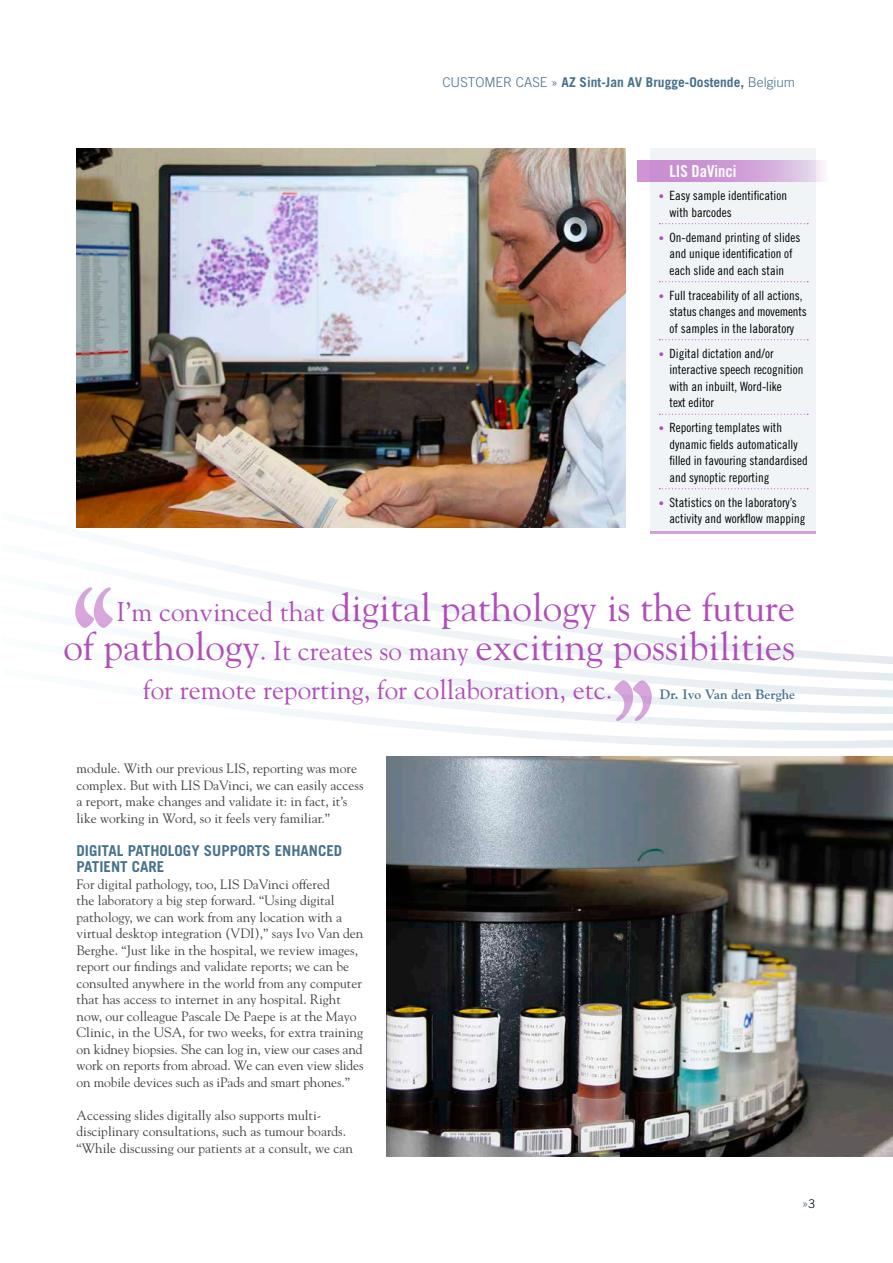
<style>
.page{position:relative;width:893px;height:1263px;background:#fff}
.page>*{position:absolute;margin:0;border:0;box-sizing:border-box;transform-origin:0 0}
.t1{font:150px "Goudy";color:#b14dba}
.t2{font:39px/39px "Goudy";color:#b14dba;text-align:right}
.t3{font:27px "Goudy";color:#b14dba}
.t4{font:16.5px "Trade Gothic Bold Cond Twenty";color:#fff}
.t5{font:700 15px/16.5px "Trade Gothic";color:#47718c}
.t6{font:13.5px/16.5px "Goudy";color:#3e3e3d}
.t7{font:700 13.5px "Trade Gothic";color:#47718c}
.t8{font:700 13.5px "Goudy";color:#47718c}
.t9{font:300 13.5px "Trade Gothic";color:#47718c}
.t10{font:12.75px/16.5px "Trade Gothic Cond Eighteen";color:#000}
.s1{font-weight:300}
.s2{font-size:10.5px;color:#b14dba}
.s3{font-size:27px}
.s4{font-size:12px;color:#000}
</style>
<div class="page">
<svg style="left:76px;top:512px;width:817px;height:254px"></svg>
<img style="left:387px;top:757px;width:506px;height:400px">
<div style="left:650px;top:148px;width:166px;height:384px;background:#f0f4f6"></div>
<svg style="left:659px;top:223px;width:149px;height:1px"></svg>
<svg style="left:659px;top:281px;width:149px;height:1px"></svg>
<svg style="left:659px;top:339px;width:149px;height:1px"></svg>
<svg style="left:659px;top:414px;width:149px;height:1px"></svg>
<svg style="left:659px;top:488px;width:149px;height:1px"></svg>
<svg style="left:638px;top:160px;width:186px;height:22px;background:#d3a6da"></svg>
<hr style="left:650px;top:531px;width:166px;height:2px;background:#b14dba">
<img style="left:77px;top:149px;width:548px;height:378px">
<p class="t7" style="left:442px;top:74px;width:354px"><span class="s1">CUSTOMER CASE »</span> AZ Sint-Jan AV Brugge-Oostende, <span class="s1">Belgium</span></p>
<p class="t4" style="left:669px;top:161px;width:68px">LIS DaVinci</p>
<p class="t10" style="left:669px;top:187px;width:119px;text-indent:-11px"><span class="s2">•</span> Easy sample identification with barcodes</p>
<p class="t10" style="left:659px;top:229px;width:143px;text-align:center"><span class="s2">•</span> On-demand printing of slides and unique identification of each slide and each stain</p>
<p class="t10" style="left:669px;top:287px;width:139px;text-indent:-11px"><span class="s2">•</span> Full traceability of all actions, status changes and movements of samples in the laboratory</p>
<p class="t10" style="left:669px;top:345px;width:135px;text-indent:-11px"><span class="s2">•</span> Digital dictation and/or interactive speech recognition with an inbuilt, Word-like<br>text editor</p>
<p class="t10" style="left:669px;top:419px;width:140px;text-indent:-11px"><span class="s2">•</span> Reporting templates with dynamic fields automatically filled in favouring standardised and synoptic reporting</p>
<p class="t10" style="left:669px;top:494px;width:137px;text-indent:-11px"><span class="s2">•</span> Statistics on the laboratory’s activity and workflow mapping</p>
<h1 class="t1" style="left:68px;top:548px;width:53px">‘‘</h1>
<h2 class="t2" style="left:64px;top:586px;width:733px"><span class="s3">I’m convinced that</span> digital pathology is the future<br>of pathology<span class="s3">. It creates so many</span> exciting possibilities</h2>
<h3 class="t3" style="left:143px;top:672px;width:471px">for remote reporting, for collaboration, etc.</h3>
<p class="t8" style="left:660px;top:686px;width:137px">Dr. Ivo Van den Berghe</p>
<h1 class="t1" style="left:607px;top:641px;width:53px">’’</h1>
<p class="t6" style="left:77px;top:760px;width:288px">module. With our previous LIS, reporting was more complex. But with LIS DaVinci, we can easily access</p>
<p class="t6" style="left:77px;top:793px;width:272px">a report, make changes and validate it: in fact, it’s like working in Word, so it feels very familiar.”</p>
<p class="t5" style="left:77px;top:842px;width:267px">DIGITAL PATHOLOGY SUPPORTS ENHANCED<br>PATIENT CARE</p>
<p class="t6" style="left:77px;top:875px;width:289px">For digital pathology, too, LIS DaVinci offered<br>the laboratory a big step forward. “Using digital pathology, we can work from any location with a virtual desktop integration (VDI),” says Ivo Van den Berghe. “Just like in the hospital, we review images, report our findings and validate reports; we can be consulted anywhere in the world from any computer that has access to internet in any hospital. Right now, our colleague Pascale De Paepe is at the Mayo Clinic, in the USA, for two weeks, for extra training on kidney biopsies. She can log in, view our cases and work on reports from abroad. We can even view slides on mobile devices such as iPads and smart phones.”</p>
<p class="t6" style="left:77px;top:1106px;width:278px">Accessing slides digitally also supports multi&shy;disciplinary consultations, such as tumour boards. “While discussing our patients at a consult, we can</p>
<p class="t9" style="left:802px;top:1195px;width:15px">»<span class="s4">3</span></p>
</div>
